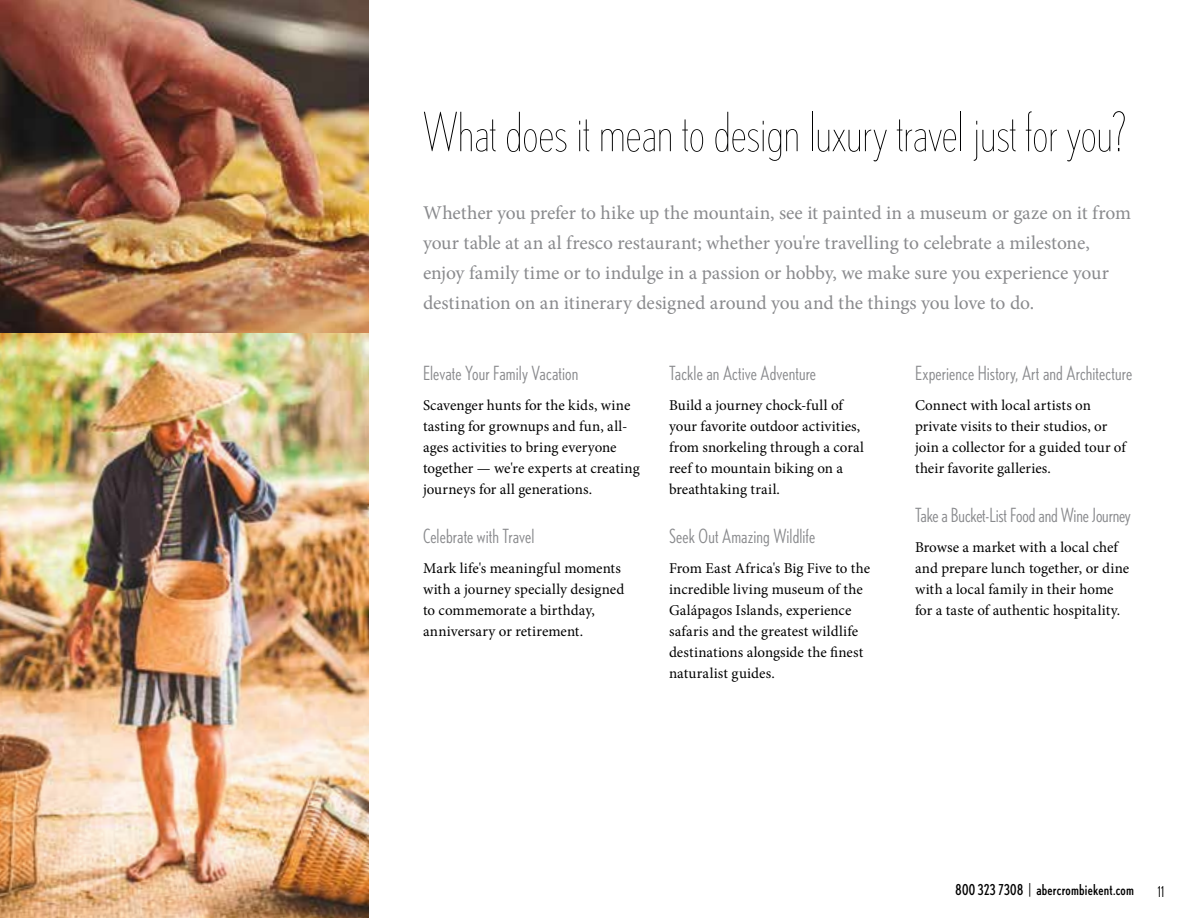
<style>
.page{position:relative;width:1188px;height:918px;background:#fff}
.page>*{position:absolute;margin:0;border:0;box-sizing:border-box;transform-origin:0 0}
.t1{font:200 condensed 54px "Nobel";color:#000001}
.t2{font:19.5px/30px "Minion Pro";letter-spacing:-.005em;color:#898a8d}
.t3{font:condensed 19.5px "Nobel";letter-spacing:.005em;color:#898a8d}
.t4{font:15px/21px "Minion Pro";letter-spacing:.005em;color:#000001}
.t5{font:condensed 15px "Nobel";letter-spacing:.015em;color:#000001}
.t6{font:condensed 15px "Nobel";color:#000001}
.s1{font-style:inherit}
</style>
<div class="page">
<img style="left:0;top:0;width:369px;height:918px">
<h1 class="t1" style="left:423px;top:99px;width:705px">What does it mean to design luxury travel just for you?</h1>
<p class="t2" style="left:423px;top:198px;width:710px">Whether you prefer to hike up the mountain, see it painted in a museum or gaze on it from your table at an al fresco restaurant; whether you're travelling to celebrate a milestone, enjoy family time or to indulge in a passion or hobby, we make sure you experience your destination on an itinerary designed around you and the things you love to do.</p>
<h2 class="t3" style="left:423px;top:361px;width:157px">Elevate Your Family Vacation</h2>
<p class="t4" style="left:423px;top:395px;width:218px">Scavenger hunts for the kids, wine tasting for grownups and fun, all&shy;ages activities to bring everyone together — we're experts at creating journeys for all generations.</p>
<h2 class="t3" style="left:423px;top:525px;width:113px">Celebrate with Travel</h2>
<p class="t4" style="left:423px;top:558px;width:203px">Mark life's meaningful moments with a journey specially designed to commemorate a birthday, anniversary or retirement.</p>
<h2 class="t3" style="left:669px;top:361px;width:149px">Tackle an Active Adventure</h2>
<p class="t4" style="left:669px;top:395px;width:197px">Build a journey chock-full of your favorite outdoor activities, from snorkeling through a coral reef to mountain biking on a breathtaking trail.</p>
<h2 class="t3" style="left:669px;top:525px;width:148px">Seek Out Amazing Wildlife</h2>
<p class="t4" style="left:669px;top:558px;width:203px">From East Africa's Big Five to the incredible living museum of the<br>Galápagos Islands, experience safaris and the greatest wildlife destinations alongside the finest naturalist guides.</p>
<h2 class="t3" style="left:915px;top:361px;width:219px">Experience History, Art and Architecture</h2>
<p class="t4" style="left:915px;top:395px;width:212px">Connect with local artists on private visits to their studios, or join a collector for a guided tour of their favorite galleries.</p>
<h2 class="t3" style="left:915px;top:504px;width:217px">Take a Bucket-List Food and Wine Journey</h2>
<p class="t4" style="left:915px;top:537px;width:216px">Browse a market with a local chef and prepare lunch together, or dine with a local family in their home for a taste of authentic hospitality.</p>
<p class="t5" style="left:956px;top:881px;width:180px">800 323 7308 <span class="s1">|</span> abercrombiekent.com</p>
<p class="t6" style="left:1158px;top:883px;width:8px">11</p>
</div>
